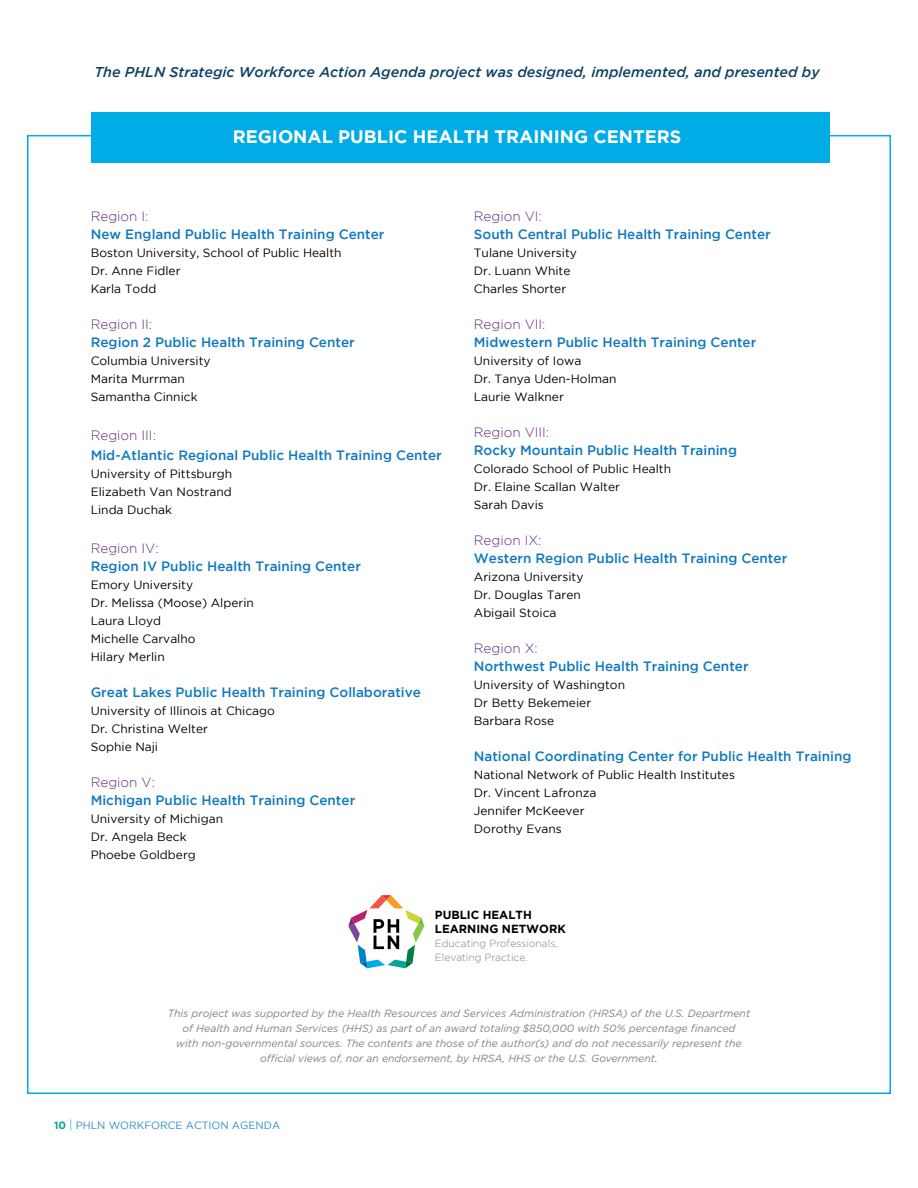
<style>
.page{position:relative;width:918px;height:1188px;background:#fff}
.page>*{position:absolute;margin:0;border:0;box-sizing:border-box;transform-origin:0 0}
.t1{font:700 18px "Gotham";color:#fff}
.t2{font:italic 500 14.25px "Gotham";color:#0c4168}
.t3{font:500 13.5px "Gotham";color:#1079bf}
.t4{font:300 13.5px "Gotham";color:#66297d}
.t5{font:12px/18px "Gotham";color:#000}
.t6{font:700 11.7px/14.2px "Gotham";color:#000}
.t7{font:italic 10.5px/15px "Gotham";color:#808285;text-align:center}
.t8{font:10.5px "Gotham";color:#298fc2}
.t9{font:300 10.35px/14.2px "Gotham";color:#808285}
.s1{font-weight:700;color:#00a796}
.s2{font-weight:300;font-size:12px;color:#00a796}
</style>
<div class="page">
<div style="left:91px;top:112px;width:738px;height:51px;background:#00ace5"></div>
<svg style="left:348px;top:895px;width:76px;height:74px"></svg>
<p class="t2" style="left:94px;top:64px;width:727px">The PHLN Strategic Workforce Action Agenda project was designed, implemented, and presented by</p>
<h1 class="t1" style="left:233px;top:127px;width:450px">REGIONAL PUBLIC HEALTH TRAINING CENTERS</h1>
<p class="t4" style="left:91px;top:209px;width:59px">Region I:</p>
<p class="t3" style="left:91px;top:226px;width:295px">New England Public Health Training Center</p>
<p class="t5" style="left:91px;top:243px;width:252px">Boston University, School of Public Health<br>Dr. Anne Fidler<br>Karla Todd</p>
<p class="t4" style="left:91px;top:317px;width:63px">Region II:</p>
<p class="t3" style="left:91px;top:334px;width:266px">Region 2 Public Health Training Center</p>
<p class="t5" style="left:91px;top:351px;width:121px">Columbia University<br>Marita Murrman<br>Samantha Cinnick</p>
<p class="t4" style="left:91px;top:428px;width:67px">Region III:</p>
<p class="t3" style="left:91px;top:447px;width:353px">Mid-Atlantic Regional Public Health Training Center</p>
<p class="t5" style="left:91px;top:464px;width:143px;text-align:justify">University of Pittsburgh Elizabeth Van Nostrand Linda Duchak</p>
<p class="t4" style="left:91px;top:541px;width:69px">Region IV:</p>
<p class="t3" style="left:91px;top:559px;width:272px">Region IV Public Health Training Center</p>
<p class="t5" style="left:91px;top:576px;width:165px">Emory University<br>Dr. Melissa (Moose) Alperin<br>Laura Lloyd<br>Michelle Carvalho<br>Hilary Merlin</p>
<p class="t3" style="left:91px;top:685px;width:332px">Great Lakes Public Health Training Collaborative</p>
<p class="t5" style="left:91px;top:702px;width:186px">University of Illinois at Chicago<br>Dr. Christina Welter<br>Sophie Naji</p>
<p class="t4" style="left:91px;top:775px;width:66px">Region V:</p>
<p class="t3" style="left:91px;top:793px;width:266px">Michigan Public Health Training Center</p>
<p class="t5" style="left:91px;top:810px;width:134px">University of Michigan<br>Dr. Angela Beck<br>Phoebe Goldberg</p>
<p class="t4" style="left:474px;top:209px;width:69px">Region VI:</p>
<p class="t3" style="left:474px;top:226px;width:298px">South Central Public Health Training Center</p>
<p class="t5" style="left:474px;top:243px;width:105px">Tulane University<br>Dr. Luann White<br>Charles Shorter</p>
<p class="t4" style="left:474px;top:317px;width:73px">Region VII:</p>
<p class="t3" style="left:474px;top:334px;width:284px">Midwestern Public Health Training Center</p>
<p class="t5" style="left:474px;top:351px;width:144px">University of Iowa<br>Dr. Tanya Uden-Holman<br>Laurie Walkner</p>
<p class="t4" style="left:474px;top:425px;width:77px">Region VIII:</p>
<p class="t3" style="left:474px;top:442px;width:265px">Rocky Mountain Public Health Training</p>
<p class="t5" style="left:474px;top:459px;width:199px">Colorado School of Public Health<br>Dr. Elaine Scallan Walter<br>Sarah Davis</p>
<p class="t4" style="left:474px;top:533px;width:69px">Region IX:</p>
<p class="t3" style="left:474px;top:550px;width:315px">Western Region Public Health Training Center</p>
<p class="t5" style="left:474px;top:567px;width:111px">Arizona University<br>Dr. Douglas Taren<br>Abigail Stoica</p>
<p class="t4" style="left:474px;top:641px;width:65px">Region X:</p>
<p class="t3" style="left:474px;top:658px;width:276px">Northwest Public Health Training Center</p>
<p class="t5" style="left:474px;top:675px;width:153px">University of Washington<br>Dr Betty Bekemeier<br>Barbara Rose</p>
<p class="t3" style="left:474px;top:748px;width:379px">National Coordinating Center for Public Health Training</p>
<p class="t5" style="left:474px;top:765px;width:263px">National Network of Public Health Institutes<br>Dr. Vincent Lafronza<br>Jennifer McKeever<br>Dorothy Evans</p>
<p class="t6" style="left:435px;top:907px;width:132px">PUBLIC HEALTH<br>LEARNING NETWORK</p>
<p class="t9" style="left:435px;top:936px;width:124px">Educating Professionals,<br>Elevating Practice.</p>
<p class="t7" style="left:168px;top:1006px;width:584px">This project was supported by the Health Resources and Services Administration (HRSA) of the U.S. Department of Health and Human Services (HHS) as part of an award totaling $850,000 with 50% percentage financed<br>with non-governmental sources. The contents are those of the author(s) and do not necessarily represent the official views of, nor an endorsement, by HRSA, HHS or the U.S. Government.</p>
<p class="t8" style="left:54px;top:1120px;width:228px"><span class="s1">10</span> <span class="s2">|</span> PHLN WORKFORCE ACTION AGENDA</p>
</div>
